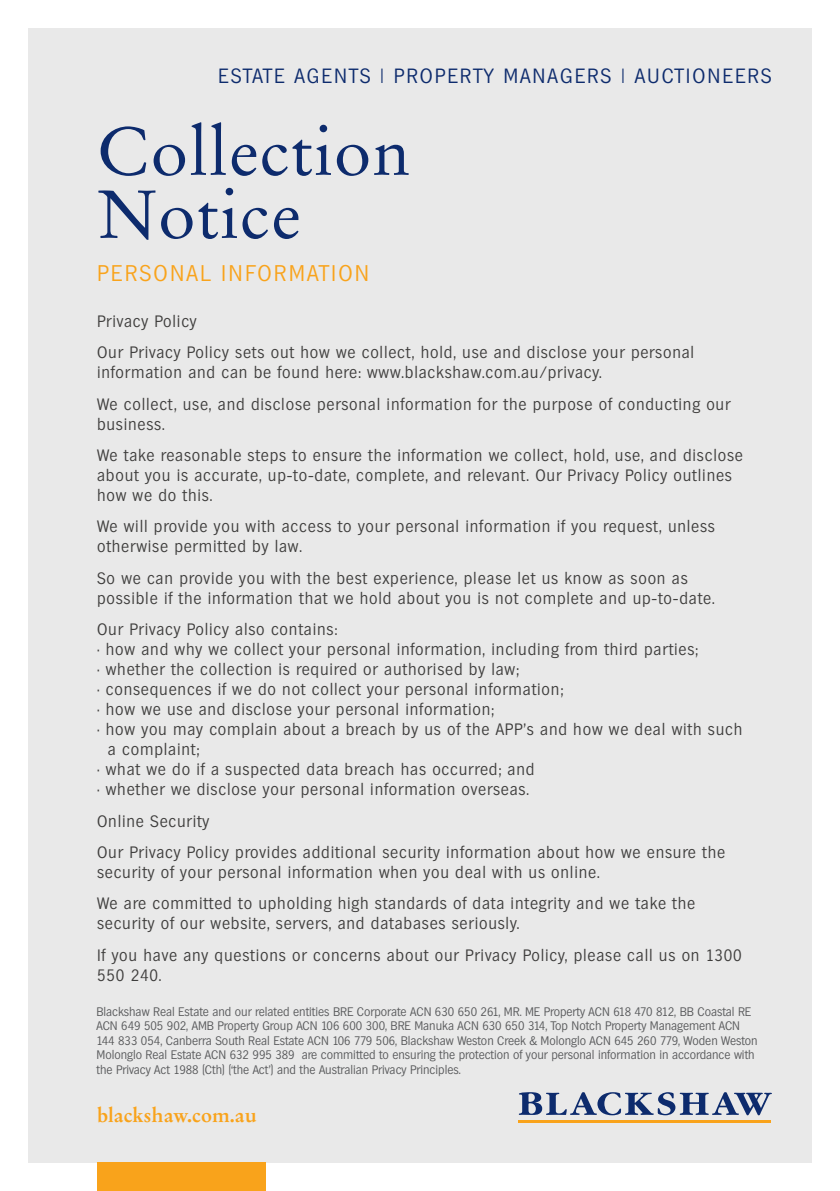
<style>
.page{position:relative;width:840px;height:1191px;background:#fff}
.page>*{position:absolute;margin:0;border:0;box-sizing:border-box;transform-origin:0 0}
.t1{font:67.4px/63px "Stempel Garamond LT Pro";letter-spacing:.015em;color:#0d2b6d}
.t2{font:300 22px "Hamburg TS";letter-spacing:.1em;color:#f9a31b}
.t3{font:300 20px "Hamburg TS";letter-spacing:.1em;color:#0d2b6d}
.t4{font:700 20px "Stempel Garamond LT Std";color:#f9a31b}
.BS_Body_Copy{font:300 16px/20px "Hamburg TS";letter-spacing:.05em;color:#3e3d3c}
.t5{font:300 12px/14.4px "Hamburg TS";color:#57585a}
</style>
<div class="page">
<div style="left:28px;top:28px;width:783px;height:1134px;background:#e9e9e9"></div>
<div style="left:97px;top:1162px;width:169px;height:29px;background:#f9a31b"></div>
<svg style="left:518px;top:1092px;width:253px;height:23px"></svg>
<hr style="left:518px;top:1120px;width:252px;height:3px;background:#f9a31b">
<p class="t3" style="left:218px;top:64px;width:555px">ESTATE AGENTS | PROPERTY MANAGERS | AUCTIONEERS</p>
<p class="t1" style="left:97px;top:119px;width:314px">Collection<br>Notice</p>
<p class="t2" style="left:97px;top:260px;width:273px">PERSONAL INFORMATION</p>
<p class="BS_Body_Copy" style="left:97px;top:311px;width:101px">Privacy Policy</p>
<p class="BS_Body_Copy" style="left:97px;top:342px;width:598px">Our Privacy Policy sets out how we collect, hold, use and disclose your personal information and can be found here: www.blackshaw.com.au/privacy.</p>
<p class="BS_Body_Copy" style="left:97px;top:394px;width:634px">We collect, use, and disclose personal information for the purpose of conducting our business.</p>
<p class="BS_Body_Copy" style="left:97px;top:445px;width:647px">We take reasonable steps to ensure the information we collect, hold, use, and disclose about you is accurate, up-to-date, complete, and relevant. Our Privacy Policy outlines how we do this.</p>
<p class="BS_Body_Copy" style="left:97px;top:516px;width:619px">We will provide you with access to your personal information if you request, unless otherwise permitted by law.</p>
<p class="BS_Body_Copy" style="left:97px;top:568px;width:618px">So we can provide you with the best experience, please let us know as soon as possible if the information that we hold about you is not complete and up-to-date.</p>
<p class="BS_Body_Copy" style="left:97px;top:619px;width:241px">Our Privacy Policy also contains:</p>
<p class="BS_Body_Copy" style="left:97px;top:639px;width:602px">• how and why we collect your personal information, including from third parties;</p>
<p class="BS_Body_Copy" style="left:97px;top:659px;width:423px">• whether the collection is required or authorised by law;</p>
<p class="BS_Body_Copy" style="left:97px;top:679px;width:467px">• consequences if we do not collect your personal information;</p>
<p class="BS_Body_Copy" style="left:97px;top:699px;width:398px">• how we use and disclose your personal information;</p>
<p class="BS_Body_Copy" style="left:108px;top:719px;width:635px;text-indent:-11px">• how you may complain about a breach by us of the APP’s and how we deal with such a complaint;</p>
<p class="BS_Body_Copy" style="left:97px;top:759px;width:438px">• what we do if a suspected data breach has occurred; and</p>
<p class="BS_Body_Copy" style="left:97px;top:779px;width:433px">• whether we disclose your personal information overseas.</p>
<p class="BS_Body_Copy" style="left:97px;top:810px;width:114px">Online Security</p>
<p class="BS_Body_Copy" style="left:97px;top:842px;width:629px">Our Privacy Policy provides additional security information about how we ensure the security of your personal information when you deal with us online.</p>
<p class="BS_Body_Copy" style="left:97px;top:893px;width:599px">We are committed to upholding high standards of data integrity and we take the security of our website, servers, and databases seriously.</p>
<p class="BS_Body_Copy" style="left:97px;top:944px;width:646px">If you have any questions or concerns about our Privacy Policy, please call us on 1300<br>550 240.</p>
<p class="t5" style="left:96px;top:1004px;width:662px">Blackshaw Real Estate and our related entities BRE Corporate ACN 630 650 261, MR. ME Property ACN 618 470 812, BB Coastal RE ACN 649 505 902, AMB Property Group ACN 106 600 300, BRE Manuka ACN 630 650 314, Top Notch Property Management ACN 144 833 054, Canberra South Real Estate ACN 106 779 506, Blackshaw Weston Creek &amp; Molonglo ACN 645 260 779, Woden Weston Molonglo Real Estate ACN 632 995 389 are committed to ensuring the protection of your personal information in accordance with the Privacy Act 1988 (Cth) (‘the Act’) and the Australian Privacy Principles.</p>
<p class="t4" style="left:97px;top:1102px;width:161px">blackshaw.com.au</p>
</div>
